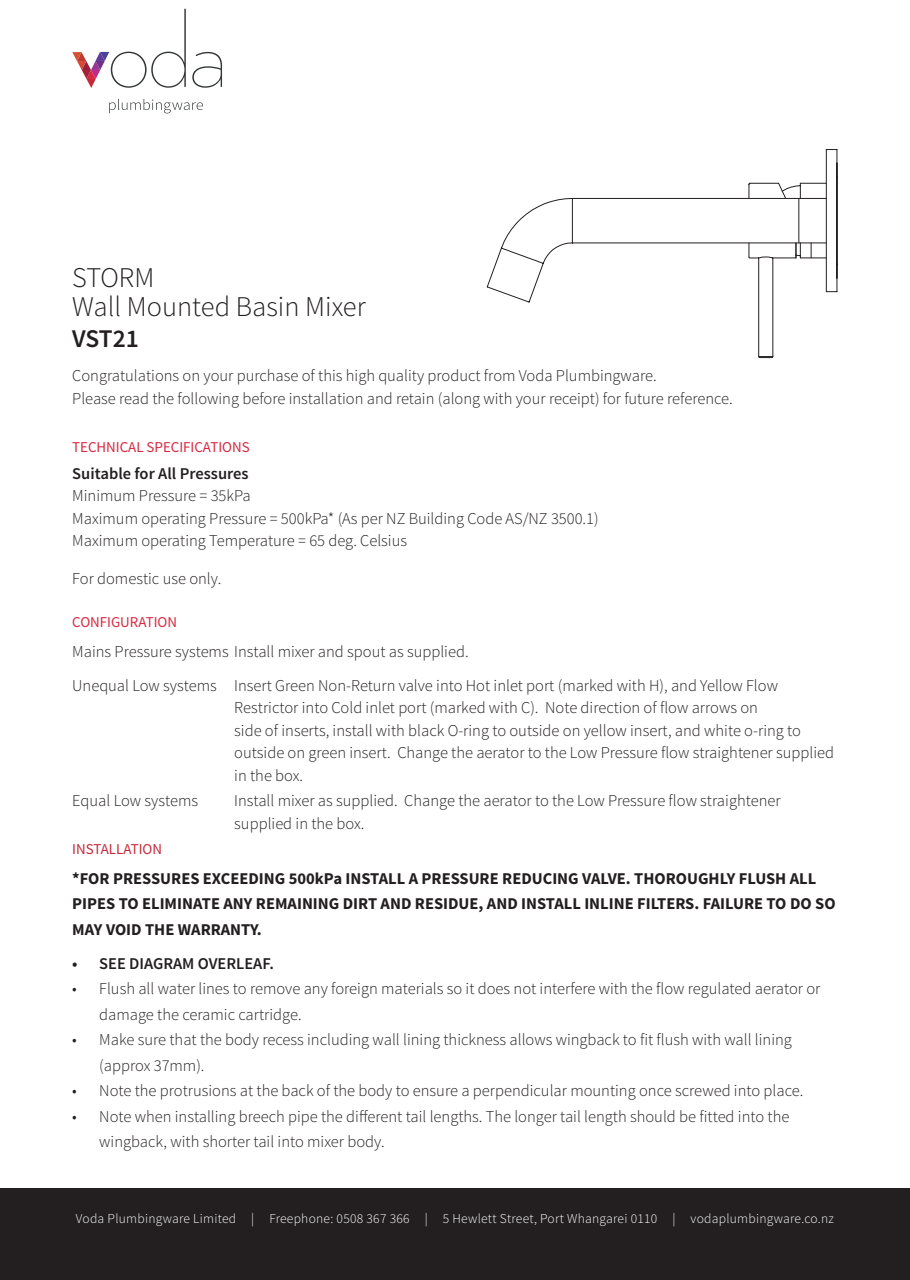
<style>
.page{position:relative;width:910px;height:1280px;background:#fff}
.page>*{position:absolute;margin:0;border:0;box-sizing:border-box;transform-origin:0 0}
.t1{font:300 28.5px "Source Sans Pro";color:#231f20}
.t2{font:600 25.5px "Source Sans Pro";letter-spacing:-.005em;color:#231f20}
.t3{font:300 16.5px/22.5px "Source Sans Pro";color:#231f20}
.t4{font:700 16.5px/25.5px "Source Sans Pro";color:#231f20}
.t5{font:600 16.5px "Source Sans Pro";color:#231f20}
.Sub_Heading{font:15px "Source Sans Pro";color:#d82942}
.Sub_Heading-2{font:15px "Source Sans Pro";color:#c52a3b}
.t6{font:300 13.5px "Source Sans Pro";letter-spacing:.02em;color:#fff}
</style>
<div class="page">
<svg style="left:192px;top:52px;width:30px;height:36px"></svg>
<svg style="left:72px;top:9px;width:114px;height:79px"></svg>
<svg style="left:109px;top:99px;width:94px;height:14px"></svg>
<div style="left:0;top:1188px;width:910px;height:92px;background:#231f20"></div>
<svg style="left:486px;top:149px;width:352px;height:210px"></svg>
<p class="t1" style="left:72px;top:260px;width:84px">STORM</p>
<p class="t1" style="left:72px;top:289px;width:295px">Wall Mounted Basin Mixer</p>
<p class="t2" style="left:72px;top:322px;width:68px">VST21</p>
<p class="t3" style="left:72px;top:365px;width:662px">Congratulations on your purchase of this high quality product from Voda Plumbingware.<br>Please read the following before installation and retain (along with your receipt) for future reference.</p>
<p class="Sub_Heading" style="left:72px;top:437px;width:179px">TECHNICAL SPECIFICATIONS</p>
<p class="t5" style="left:72px;top:463px;width:178px">Suitable for All Pressures</p>
<p class="t3" style="left:72px;top:484px;width:180px">Minimum Pressure = 35kPa</p>
<p class="t3" style="left:72px;top:507px;width:528px">Maximum operating Pressure = 500kPa* (As per NZ Building Code AS/NZ 3500.1)</p>
<p class="t3" style="left:72px;top:529px;width:336px">Maximum operating Temperature = 65 deg. Celsius</p>
<p class="t3" style="left:72px;top:568px;width:151px">For domestic use only.</p>
<p class="Sub_Heading" style="left:72px;top:612px;width:106px">CONFIGURATION</p>
<p class="t3" style="left:72px;top:640px;width:398px">Mains Pressure systems Install mixer and spout as supplied.</p>
<p class="t3" style="left:234px;top:674px;width:545px;text-indent:-162px">Unequal Low systems Insert Green Non-Return valve into Hot inlet port (marked with H), and Yellow Flow<br>Restrictor into Cold inlet port (marked with C). Note direction of flow arrows on</p>
<p class="t3" style="left:234px;top:719px;width:601px">side of inserts, install with black O-ring to outside on yellow insert, and white o-ring to outside on green insert. Change the aerator to the Low Pressure flow straightener supplied in the box.</p>
<p class="t3" style="left:72px;top:789px;width:127px">Equal Low systems</p>
<p class="t3" style="left:234px;top:789px;width:548px">Install mixer as supplied. Change the aerator to the Low Pressure flow straightener supplied in the box.</p>
<p class="Sub_Heading-2" style="left:72px;top:840px;width:91px">INSTALLATION</p>
<p class="t4" style="left:72px;top:866px;width:765px">*FOR PRESSURES EXCEEDING 500kPa INSTALL A PRESSURE REDUCING VALVE. THOROUGHLY FLUSH ALL<br>PIPES TO ELIMINATE ANY REMAINING DIRT AND RESIDUE, AND INSTALL INLINE FILTERS. FAILURE TO DO SO<br>MAY VOID THE WARRANTY.</p>
<p class="t5" style="left:72px;top:953px;width:203px">• SEE DIAGRAM OVERLEAF.</p>
<p class="t3" style="left:99px;top:976px;width:723px;line-height:25.5px;text-indent:-27px">• Flush all water lines to remove any foreign materials so it does not interfere with the flow regulated aerator or damage the ceramic cartridge.</p>
<p class="t3" style="left:99px;top:1027px;width:694px;line-height:25.5px;text-indent:-27px">• Make sure that the body recess including wall lining thickness allows wingback to fit flush with wall lining (approx 37mm).</p>
<p class="t3" style="left:72px;top:1080px;width:733px">• Note the protrusions at the back of the body to ensure a perpendicular mounting once screwed into place.</p>
<p class="t3" style="left:99px;top:1104px;width:692px;line-height:25.5px;text-indent:-27px">• Note when installing breech pipe the different tail lengths. The longer tail length should be fitted into the wingback, with shorter tail into mixer body.</p>
<p class="t6" style="left:76px;top:1210px;width:760px">Voda Plumbingware Limited | Freephone: 0508 367 366 | 5 Hewlett Street, Port Whangarei 0110 | vodaplumbingware.co.nz</p>
</div>
